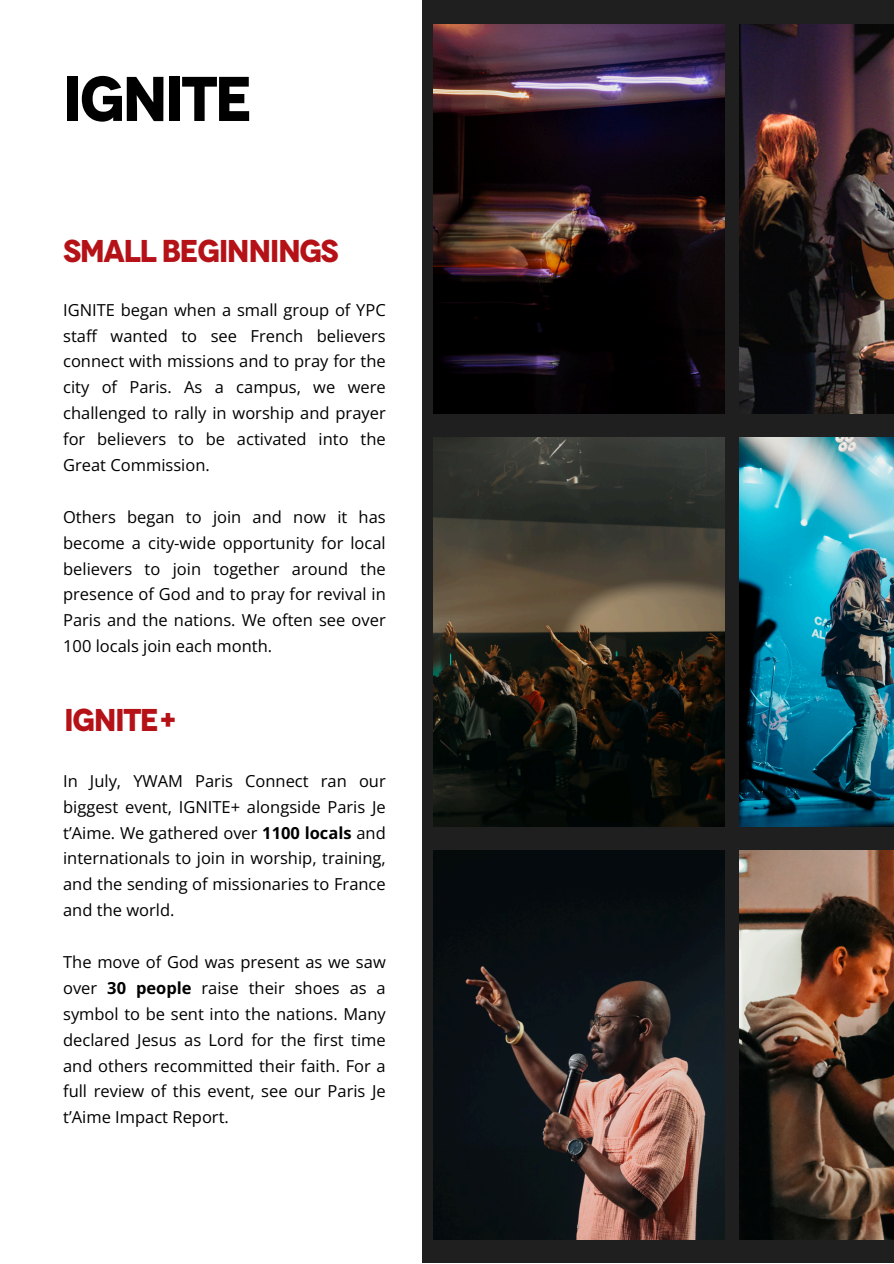
<style>
.page{position:relative;width:894px;height:1264px;background:#fff}
.page>*{position:absolute;margin:0;border:0;box-sizing:border-box;transform-origin:0 0}
.t1{font:700 63px "Novecento";letter-spacing:-.05em;color:#000}
.t2{font:700 31.5px "Novecento";letter-spacing:-.05em;color:#b51218}
.t3{font:16.5px/25.8px "Open Sans";color:#000;text-align:justify}
.s1{font-weight:700}
</style>
<div class="page">
<div style="left:422px;top:0;width:471px;height:1262px;background:#1e1f1e"></div>
<img style="left:434px;top:24px;width:290px;height:389px">
<img style="left:434px;top:437px;width:290px;height:389px">
<img style="left:434px;top:850px;width:290px;height:389px">
<img style="left:739px;top:24px;width:154px;height:389px">
<img style="left:739px;top:437px;width:154px;height:389px">
<img style="left:739px;top:850px;width:154px;height:389px">
<p class="t1" style="left:63px;top:61px;width:191px">IGNITE</p>
<p class="t2" style="left:63px;top:232px;width:277px">SMALL BEGINNINGS</p>
<p class="t3" style="left:63px;top:296px;width:324px">IGNITE began when a small group of YPC staff wanted to see French believers connect with missions and to pray for the city of Paris. As a campus, we were challenged to rally in worship and prayer for believers to be activated into the Great Commission.</p>
<p class="t3" style="left:63px;top:503px;width:324px">Others began to join and now it has become a city-wide opportunity for local believers to join together around the presence of God and to pray for revival in Paris and the nations. We often see over 100 locals join each month.</p>
<h1 class="t2" style="left:64px;top:701px;width:115px">IGNITE+</h1>
<p class="t3" style="left:63px;top:767px;width:324px">In July, YWAM Paris Connect ran our biggest event, IGNITE+ alongside Paris Je t’Aime. We gathered over <span class="s1">1100 locals</span> and internationals to join in worship, training, and the sending of missionaries to France and the world.</p>
<p class="t3" style="left:63px;top:948px;width:324px">The move of God was present as we saw over <span class="s1">30 people</span> raise their shoes as a symbol to be sent into the nations. Many declared Jesus as Lord for the first time and others recommitted their faith. For a full review of this event, see our Paris Je t’Aime Impact Report.</p>
</div>
